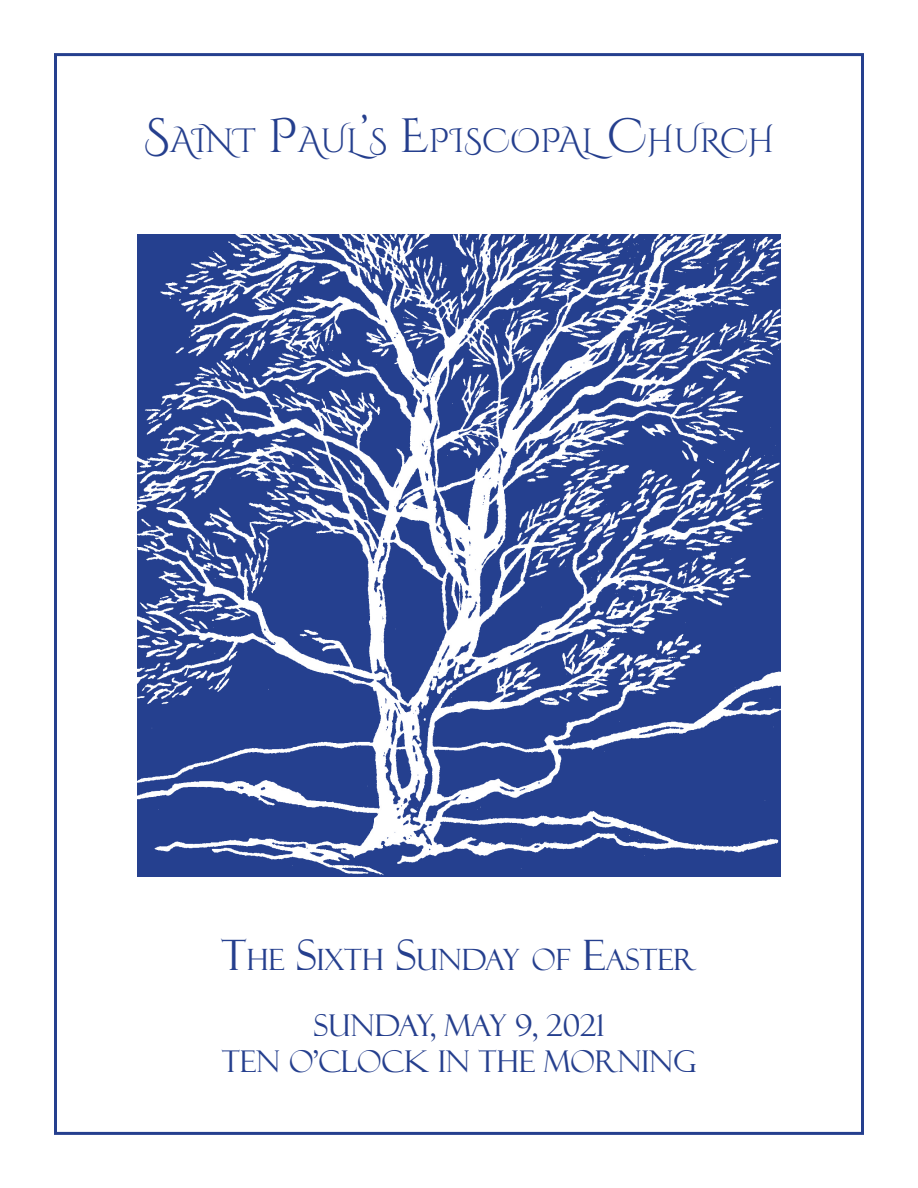
<style>
.page{position:relative;width:918px;height:1188px;background:#fff}
.page>*{position:absolute;margin:0;border:0;box-sizing:border-box;transform-origin:0 0}
.t1{font:33.6px "Cinzel Decorative";letter-spacing:-.02em;color:#253f8e}
.t2{font:30px "Felix Titling";color:#253f8e}
.t3{font:29.4px "Felix Titling";color:#253f8e}
.s1{font-size:48px}
.s2{font-size:42px}
</style>
<div class="page">
<img style="left:137px;top:234px;width:644px;height:643px">
<p class="t1" style="left:143px;top:120px;width:633px"><span class="s1">S</span>AINT <span class="s1">P</span>AUL<span class="s1">’</span>S <span class="s1">E</span>PISCOPAL<span class="s1">C</span>HURCH</p>
<p class="t3" style="left:221px;top:943px;width:477px"><span class="s2">T</span>HE <span class="s2">S</span>IXTH <span class="s2">S</span>UNDAY OF <span class="s2">E</span>ASTER</p>
<p class="t2" style="left:314px;top:1008px;width:292px">SUNDAY, MAY 9, 2021</p>
<p class="t2" style="left:222px;top:1044px;width:476px">TEN O’CLOCK IN THE MORNING</p>
</div>
